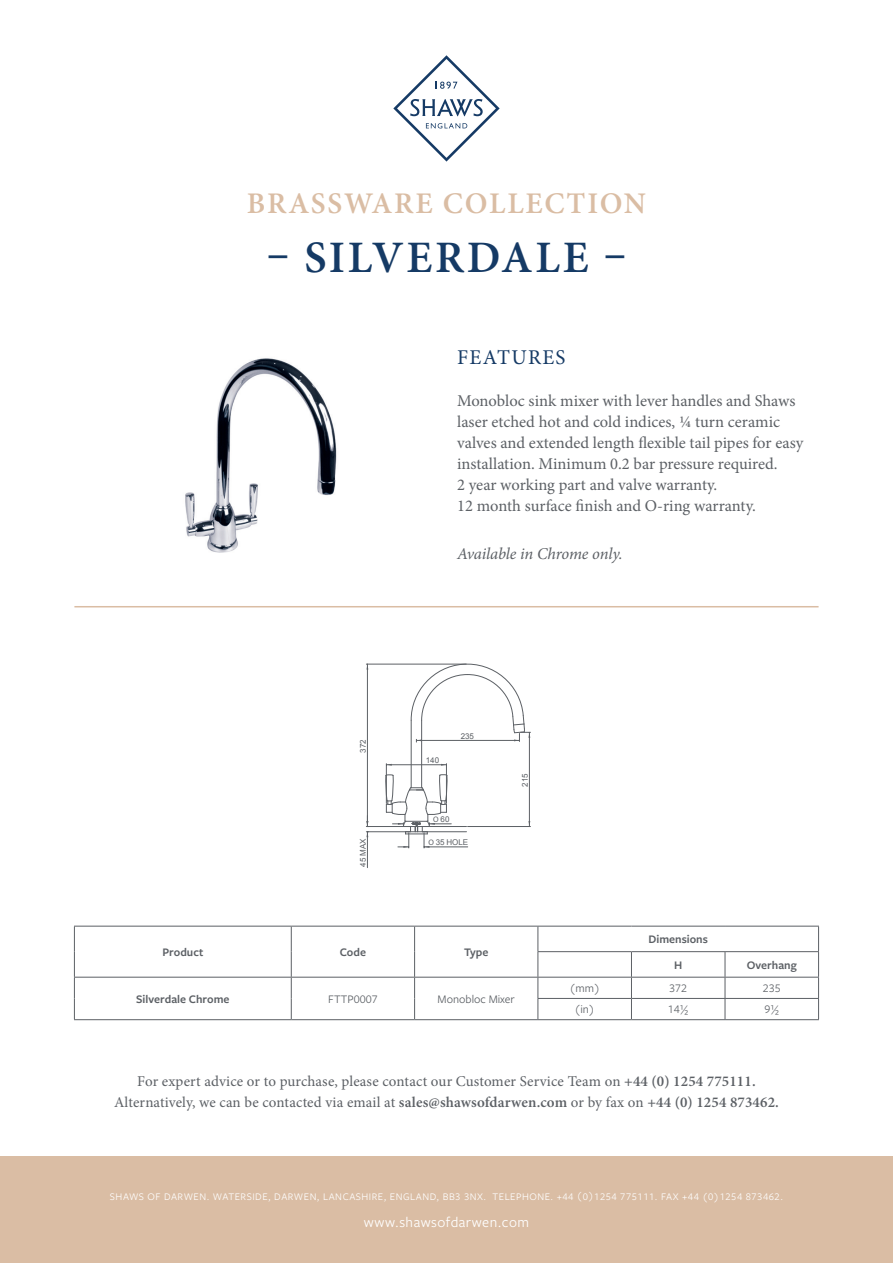
<style>
.page{position:relative;width:893px;height:1263px;background:#fff}
.page>*{position:absolute;margin:0;border:0;box-sizing:border-box;transform-origin:0 0}
.t1{font:600 45px "Minion Pro";letter-spacing:.06em;color:#153a65}
.t2{font:600 30px "Minion Pro";letter-spacing:.06em;color:#dabda4}
.t3{font:21px "Minion Pro";letter-spacing:.06em;color:#153a65}
.t4{font:16.5px/21px "Minion Pro";color:#5c6065}
.t5{font:italic 16.5px "Minion Pro";letter-spacing:-.01em;color:#5c6065}
.t6{font:15px/21px "Minion Pro";letter-spacing:.01em;color:#5c6065;text-align:center}
.t7{font:15px "Freight Sans Pro";letter-spacing:.03em;color:#fff}
.Product_Text{font:600 12px "Freight Sans Pro";color:#5c6065}
.Product_Text-2{font:12px "Freight Sans Pro";color:#5c6065}
.t8{font:10.5px "Freight Sans Pro";letter-spacing:.05em;color:#fff}
.t9{font:7.95px "Arial";color:#5c6065}
.s1{font-family:"Myriad Pro"}
.s2{font-weight:600}
</style>
<div class="page">
<div style="left:0;top:1157px;width:893px;height:106px;background:#dabda4"></div>
<svg style="left:393px;top:55px;width:107px;height:107px"></svg>
<img style="left:185px;top:358px;width:152px;height:195px">
<svg style="left:74px;top:926px;width:745px;height:94px"></svg>
<hr style="left:538px;top:1019px;width:93px;height:1px;background:#5c6065">
<hr style="left:631px;top:1019px;width:94px;height:1px;background:#5c6065">
<hr style="left:725px;top:1019px;width:94px;height:1px;background:#5c6065">
<hr style="left:366px;top:826px;width:38px;height:1px;background:#5c6065">
<hr style="left:422px;top:831px;width:44px;height:1px;background:#5c6065">
<hr style="left:366px;top:831px;width:44px;height:1px;background:#5c6065">
<hr style="left:429px;top:826px;width:37px;height:1px;background:#5c6065">
<hr style="left:421px;top:720px;width:1px;height:68px;background:#5c6065">
<hr style="left:411px;top:720px;width:1px;height:68px;background:#5c6065">
<hr style="left:366px;top:664px;width:100px;height:1px;background:#5c6065">
<hr style="left:367px;top:664px;width:1px;height:162px;background:#5c6065">
<hr style="left:386px;top:764px;width:1px;height:39px;background:#5c6065">
<hr style="left:446px;top:764px;width:1px;height:39px;background:#5c6065">
<hr style="left:386px;top:764px;width:60px;height:1px;background:#5c6065">
<svg style="left:366px;top:816px;width:1px;height:21px"></svg>
<hr style="left:367px;top:832px;width:1px;height:36px;background:#5c6065">
<hr style="left:424px;top:846px;width:44px;height:1px;background:#5c6065">
<hr style="left:468px;top:826px;width:62px;height:1px;background:#5c6065">
<svg style="left:410px;top:664px;width:120px;height:78px"></svg>
<hr style="left:529px;top:732px;width:1px;height:94px;background:#5c6065">
<svg style="left:385px;top:774px;width:66px;height:74px"></svg>
<hr style="left:74px;top:606px;width:745px;height:1px;background:#dabda4">
<h3 class="t2" style="left:247px;top:183px;width:401px">BRASSWARE COLLECTION</h3>
<h3 class="t1" style="left:266px;top:226px;width:362px">– SILVERDALE –</h3>
<p class="t3" style="left:457px;top:343px;width:110px">FEATURES</p>
<p class="t4" style="left:457px;top:391px;width:348px">Monobloc sink mixer with lever handles and Shaws laser etched hot and cold indices, ¼ turn ceramic valves and extended length flexible tail pipes for easy installation. Minimum 0.2 bar pressure required.<br>2 year working part and valve warranty.<br>12 month surface finish and O-ring warranty.</p>
<p class="t5" style="left:457px;top:542px;width:167px">Available in Chrome only.</p>
<p class="t9" style="left:358px;top:752px;width:15px;rotate:-90deg">372</p>
<p class="t9" style="left:426px;top:755px;width:15px">140</p>
<p class="t9" style="left:461px;top:731px;width:15px">235</p>
<p class="t9" style="left:433px;top:814px;width:18px"><span class="s1">O</span> 60</p>
<p class="t9" style="left:520px;top:787px;width:15px;rotate:-90deg">215</p>
<p class="t9" style="left:358px;top:866px;width:30px;rotate:-90deg">45 MAX</p>
<p class="t9" style="left:428px;top:837px;width:41px"><span class="s1">O</span> 35 HOLE</p>
<p class="Product_Text" style="left:162px;top:944px;width:42px">Product</p>
<p class="Product_Text" style="left:340px;top:944px;width:28px">Code</p>
<p class="Product_Text" style="left:464px;top:944px;width:26px">Type</p>
<p class="Product_Text" style="left:136px;top:990px;width:95px">Silverdale Chrome</p>
<p class="Product_Text-2" style="left:328px;top:991px;width:51px">FTTP0007</p>
<p class="Product_Text-2" style="left:438px;top:991px;width:79px">Monobloc Mixer</p>
<p class="Product_Text" style="left:648px;top:931px;width:61px">Dimensions</p>
<p class="Product_Text" style="left:674px;top:956px;width:10px">H</p>
<p class="Product_Text" style="left:747px;top:956px;width:51px">Overhang</p>
<p class="Product_Text-2" style="left:569px;top:980px;width:32px">(mm)</p>
<p class="Product_Text-2" style="left:669px;top:980px;width:19px">372</p>
<p class="Product_Text-2" style="left:763px;top:980px;width:19px">235</p>
<p class="Product_Text-2" style="left:574px;top:1001px;width:22px">(in)</p>
<p class="Product_Text-2" style="left:668px;top:1001px;width:22px">14½</p>
<p class="Product_Text-2" style="left:764px;top:1001px;width:16px">9½</p>
<h3 class="t6" style="left:114px;top:1071px;width:666px">For expert advice or to purchase, please contact our Customer Service Team on <span class="s2">+44 (0) 1254 775111.<br></span>Alternatively, we can be contacted via email at <span class="s2">sales@shawsofdarwen.com</span> or by fax on <span class="s2">+44 (0) 1254 873462.</span></h3>
<p class="t8" style="left:110px;top:1189px;width:675px">SHAWS OF DARWEN. WATERSIDE, DARWEN, LANCASHIRE, ENGLAND, BB3 3NX. TELEPHONE. +44 (0)1254 775111. FAX +44 (0)1254 873462.</p>
<p class="t7" style="left:364px;top:1212px;width:167px">www.shawsofdarwen.com</p>
</div>
